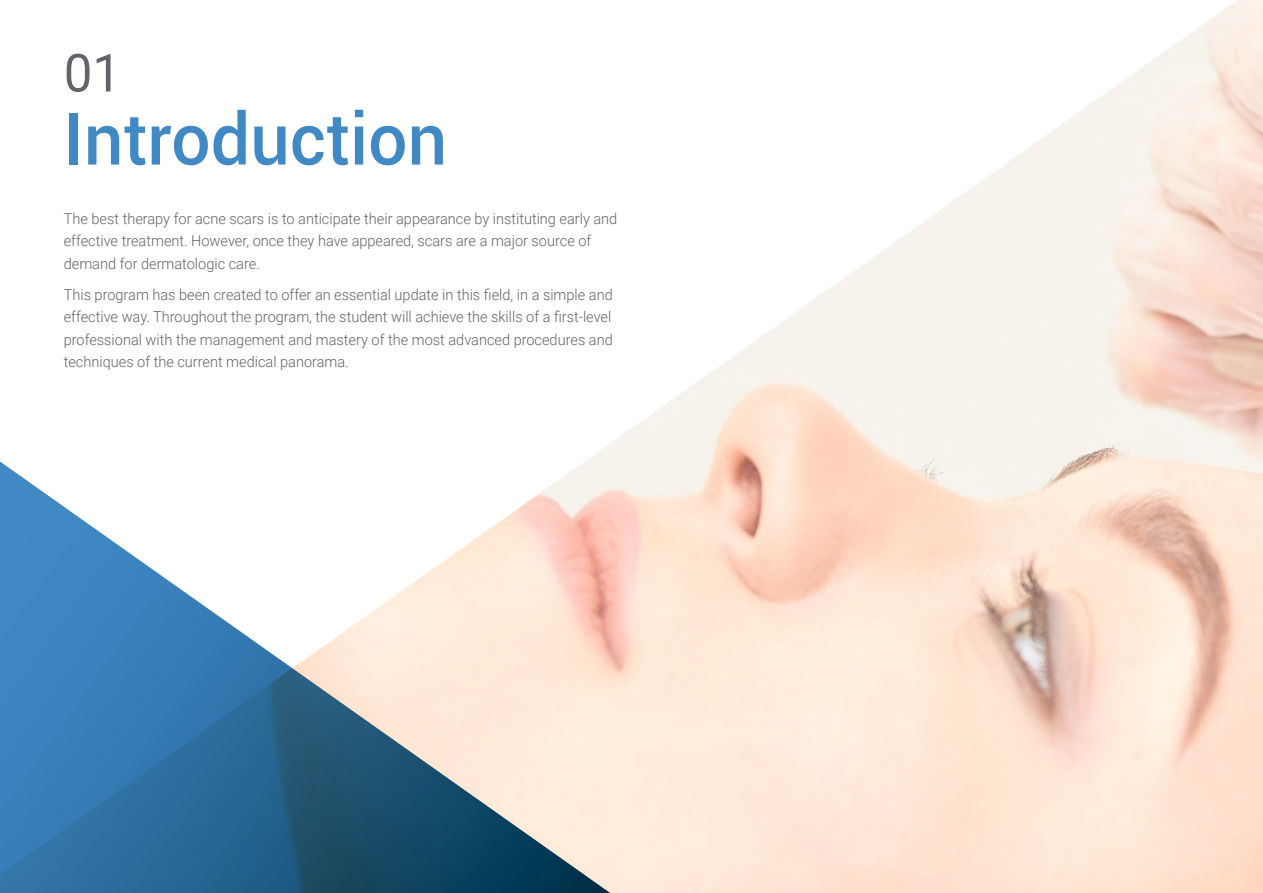
<style>
.page{position:relative;width:1263px;height:893px;background:#fff}
.page>*{position:absolute;margin:0;border:0;box-sizing:border-box;transform-origin:0 0}
.t1{font:500 72px "Roboto";color:#4089c5}
.t2{font:52.5px "Roboto";color:#61646a}
.t3{font:300 15px/22.5px "Roboto";color:#61646a}
</style>
<div class="page">
<img style="left:607px;top:0;width:656px;height:893px">
<svg style="left:0;top:446px;width:640px;height:447px"></svg>
<h2 class="t2" style="left:64px;top:36px;width:59px">01</h2>
<h1 class="t1" style="left:64px;top:88px;width:385px">Introduction</h1>
<p class="t3" style="left:64px;top:207px;width:555px">The best therapy for acne scars is to anticipate their appearance by instituting early and effective treatment. However, once they have appeared, scars are a major source of demand for dermatologic care.</p>
<p class="t3" style="left:64px;top:283px;width:550px;text-align:justify">This program has been created to offer an essential update in this field, in a simple and effective way. Throughout the program, the student will achieve the skills of a first-level professional with the management and mastery of the most advanced procedures and techniques of the current medical panorama.</p>
</div>
